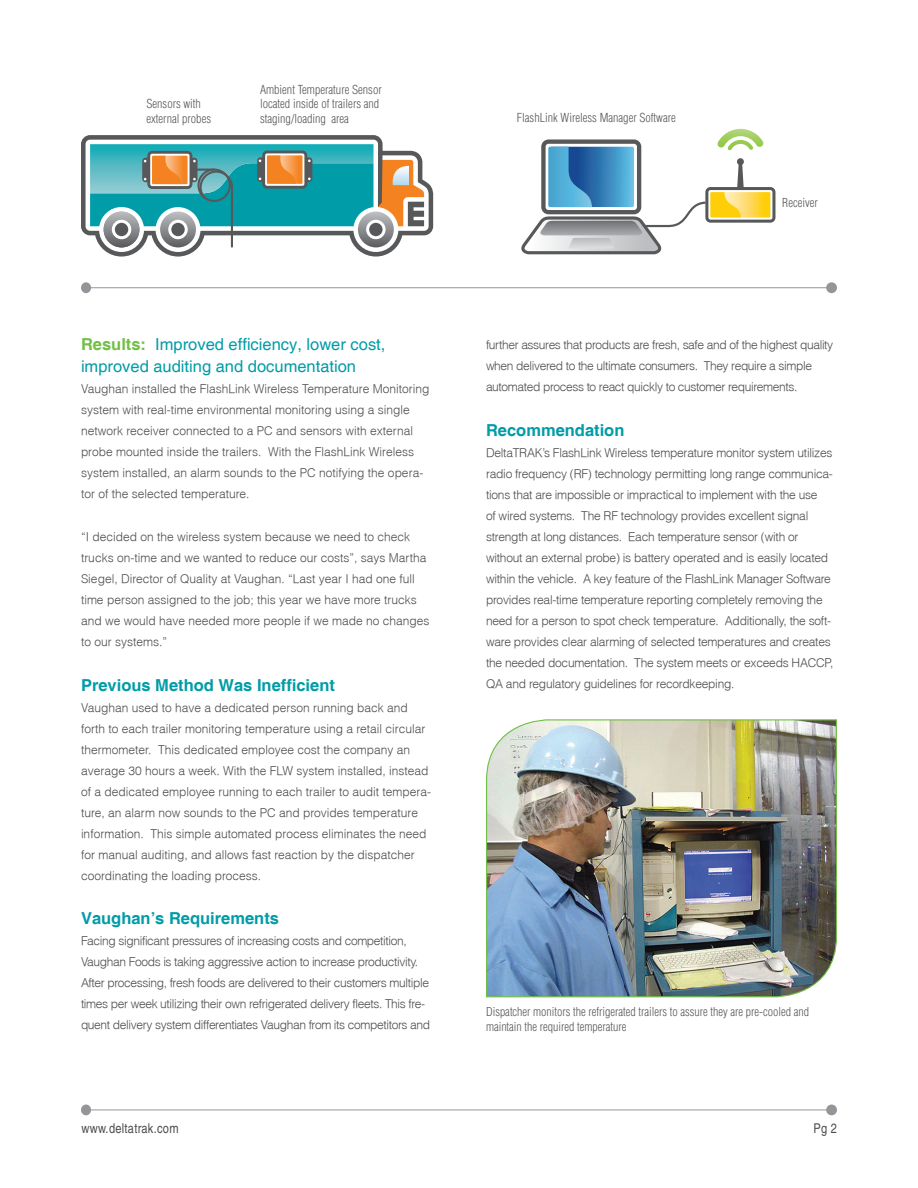
<style>
.page{position:relative;width:918px;height:1188px;background:#fff}
.page>*{position:absolute;margin:0;border:0;box-sizing:border-box;transform-origin:0 0}
.t1{font:16.5px/22.5px "Helvetica";color:#009ca7}
.t2{font:700 16.5px "Helvetica";color:#009ca7}
.t3{font:condensed 13.5px "Helvetica";letter-spacing:.02em;color:#4b4c4d}
.t4{font:300 condensed 12.15px/14.5px "Helvetica";color:#57585a}
.t5{font:300 12px/21px "Helvetica";letter-spacing:-.02em;color:#4b4c4d}
.t6{font:300 12px/21px "Helvetica";color:#4b4c4d}
.t7{font:300 condensed 12px/14.4px "Helvetica";color:#57585a}
.s1{font-weight:700;color:#71bf44}
</style>
<div class="page">
<div style="left:826px;top:1105px;width:11px;height:10px;background:#939598;border-radius:50%"></div>
<div style="left:81px;top:1105px;width:10px;height:10px;background:#939598;border-radius:50%"></div>
<hr style="left:86px;top:1110px;width:745px;height:1px;background:#939598">
<svg style="left:705px;top:187px;width:70px;height:36px"></svg>
<svg style="left:708px;top:190px;width:64px;height:30px"></svg>
<svg style="left:521px;top:129px;width:249px;height:125px"></svg>
<svg style="left:81px;top:135px;width:352px;height:122px"></svg>
<img style="left:486px;top:719px;width:351px;height:279px">
<div style="left:826px;top:282px;width:11px;height:11px;background:#939598;border-radius:50%"></div>
<div style="left:81px;top:282px;width:10px;height:11px;background:#939598;border-radius:50%"></div>
<hr style="left:86px;top:287px;width:745px;height:1px;background:#939598">
<p class="t4" style="left:146px;top:97px;width:66px">Sensors with external probes</p>
<p class="t4" style="left:260px;top:82px;width:123px">Ambient Temperature Sensor located inside of trailers and staging/loading area</p>
<h1 class="t1" style="left:81px;top:333px;width:306px"><span class="s1">Results:</span> Improved efficiency, lower cost, improved auditing and documentation</h1>
<p class="t6" style="left:81px;top:378px;width:350px">Vaughan installed the FlashLink Wireless Temperature Monitoring system with real-time environmental monitoring using a single network receiver connected to a PC and sensors with external probe mounted inside the trailers. With the FlashLink Wireless system installed, an alarm sounds to the PC notifying the opera&shy;tor of the selected temperature.</p>
<p class="t6" style="left:81px;top:526px;width:350px">“I decided on the wireless system because we need to check trucks on-time and we wanted to reduce our costs”, says Martha Siegel, Director of Quality at Vaughan. “Last year I had one full time person assigned to the job; this year we have more trucks and we would have needed more people if we made no changes to our systems.”</p>
<h1 class="t2" style="left:81px;top:675px;width:255px">Previous Method Was Inefficient</h1>
<p class="t6" style="left:81px;top:697px;width:352px">Vaughan used to have a dedicated person running back and forth to each trailer monitoring temperature using a retail circular thermometer. This dedicated employee cost the company an average 30 hours a week. With the FLW system installed, instead of a dedicated employee running to each trailer to audit tempera&shy;ture, an alarm now sounds to the PC and provides temperature information. This simple automated process eliminates the need for manual auditing, and allows fast reaction by the dispatcher coordinating the loading process.</p>
<h1 class="t2" style="left:81px;top:908px;width:200px">Vaughan’s Requirements</h1>
<p class="t5" style="left:81px;top:930px;width:351px">Facing significant pressures of increasing costs and competition, Vaughan Foods is taking aggressive action to increase productivity.<br>After processing, fresh foods are delivered to their customers multiple times per week utilizing their own refrigerated delivery fleets. This fre&shy;quent delivery system differentiates Vaughan from its competitors and</p>
<p class="t4" style="left:517px;top:111px;width:161px">FlashLink Wireless Manager Software</p>
<p class="t4" style="left:782px;top:195px;width:37px">Receiver</p>
<p class="t5" style="left:486px;top:334px;width:349px">further assures that products are fresh, safe and of the highest quality when delivered to the ultimate consumers. They require a simple automated process to react quickly to customer requirements.</p>
<h1 class="t2" style="left:486px;top:420px;width:140px">Recommendation</h1>
<p class="t5" style="left:486px;top:441px;width:349px">DeltaTRAK’s FlashLink Wireless temperature monitor system utilizes radio frequency (RF) technology permitting long range communica&shy;tions that are impossible or impractical to implement with the use<br>of wired systems. The RF technology provides excellent signal strength at long distances. Each temperature sensor (with or without an external probe) is battery operated and is easily located within the vehicle. A key feature of the FlashLink Manager Software provides real-time temperature reporting completely removing the need for a person to spot check temperature. Additionally, the soft&shy;ware provides clear alarming of selected temperatures and creates the needed documentation. The system meets or exceeds HACCP, QA and regulatory guidelines for recordkeeping.</p>
<p class="t7" style="left:486px;top:1005px;width:325px">Dispatcher monitors the refrigerated trailers to assure they are pre-cooled and maintain the required temperature</p>
<p class="t3" style="left:82px;top:1120px;width:99px">www.deltatrak.com</p>
<p class="t3" style="left:813px;top:1120px;width:25px">Pg 2</p>
</div>
